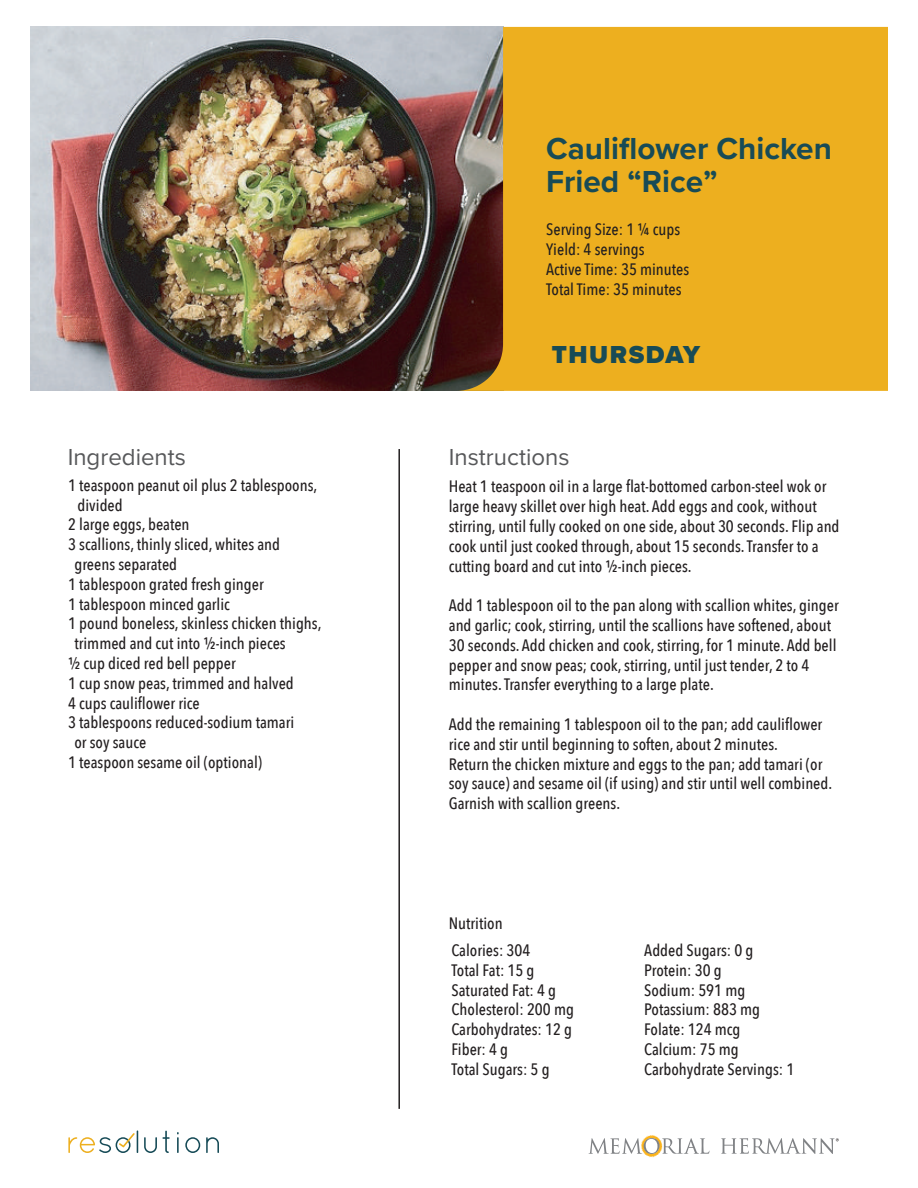
<style>
.page{position:relative;width:918px;height:1188px;background:#fff}
.page>*{position:absolute;margin:0;border:0;box-sizing:border-box;transform-origin:0 0}
.t1{font:700 31.5px/33px "Proxima Nova";color:#184b56}
.t2{font:900 25.5px "Proxima Nova";letter-spacing:.06em;color:#184b56}
.t3{font:24px "Proxima Nova";color:#57585a}
.t4{font:500 16.5px/19.8px "Avenir Next Condensed";color:#231f20}
</style>
<div class="page">
<svg style="left:144px;top:1137px;width:13px;height:16px"></svg>
<svg style="left:163px;top:1131px;width:7px;height:22px"></svg>
<svg style="left:177px;top:1132px;width:2px;height:21px"></svg>
<svg style="left:185px;top:1137px;width:15px;height:16px"></svg>
<svg style="left:206px;top:1137px;width:13px;height:16px"></svg>
<svg style="left:68px;top:1130px;width:70px;height:23px"></svg>
<img style="left:30px;top:27px;width:426px;height:364px">
<svg style="left:456px;top:27px;width:432px;height:364px;background:#dfa424"></svg>
<img style="left:644px;top:1135px;width:15px;height:23px">
<svg style="left:589px;top:1138px;width:120px;height:16px"></svg>
<svg style="left:721px;top:1138px;width:118px;height:16px"></svg>
<hr style="left:398px;top:449px;width:2px;height:660px;background:#231f20">
<h3 class="t3" style="left:68px;top:439px;width:120px">Ingredients</h3>
<p class="t4" style="left:68px;top:475px;width:251px">1 teaspoon peanut oil plus 2 tablespoons,</p>
<p class="t4" style="left:78px;top:495px;width:47px">divided</p>
<p class="t4" style="left:68px;top:515px;width:123px">2 large eggs, beaten</p>
<p class="t4" style="left:68px;top:534px;width:213px">3 scallions, thinly sliced, whites and</p>
<p class="t4" style="left:74px;top:554px;width:104px">greens separated</p>
<p class="t4" style="left:68px;top:574px;width:197px">1 tablespoon grated fresh ginger</p>
<p class="t4" style="left:68px;top:594px;width:163px">1 tablespoon minced garlic</p>
<p class="t4" style="left:68px;top:614px;width:255px">1 pound boneless, skinless chicken thighs,</p>
<p class="t4" style="left:74px;top:633px;width:213px">trimmed and cut into ½-inch pieces</p>
<p class="t4" style="left:68px;top:653px;width:169px">½ cup diced red bell pepper</p>
<p class="t4" style="left:68px;top:673px;width:227px">1 cup snow peas, trimmed and halved</p>
<p class="t4" style="left:68px;top:693px;width:133px">4 cups cauliflower rice</p>
<p class="t4" style="left:68px;top:713px;width:228px">3 tablespoons reduced-sodium tamari</p>
<p class="t4" style="left:74px;top:732px;width:73px">or soy sauce</p>
<p class="t4" style="left:68px;top:752px;width:195px">1 teaspoon sesame oil (optional)</p>
<h1 class="t1" style="left:546px;top:132px;width:287px">Cauliflower Chicken<br>Fried “Rice”</h1>
<p class="t4" style="left:546px;top:220px;width:145px">Serving Size: 1 ¼ cups<br>Yield: 4 servings<br>Active Time: 35 minutes<br>Total Time: 35 minutes</p>
<h2 class="t2" style="left:552px;top:336px;width:150px">THURSDAY</h2>
<h3 class="t3" style="left:449px;top:439px;width:122px">Instructions</h3>
<p class="t4" style="left:449px;top:477px;width:392px">Heat 1 teaspoon oil in a large flat-bottomed carbon-steel wok or large heavy skillet over high heat. Add eggs and cook, without stirring, until fully cooked on one side, about 30 seconds. Flip and cook until just cooked through, about 15 seconds. Transfer to a cutting board and cut into ½-inch pieces.</p>
<p class="t4" style="left:449px;top:595px;width:391px">Add 1 tablespoon oil to the pan along with scallion whites, ginger and garlic; cook, stirring, until the scallions have softened, about 30 seconds. Add chicken and cook, stirring, for 1 minute. Add bell pepper and snow peas; cook, stirring, until just tender, 2 to 4 minutes. Transfer everything to a large plate.</p>
<p class="t4" style="left:449px;top:714px;width:385px">Add the remaining 1 tablespoon oil to the pan; add cauliflower rice and stir until beginning to soften, about 2 minutes.<br>Return the chicken mixture and eggs to the pan; add tamari (or soy sauce) and sesame oil (if using) and stir until well combined.<br>Garnish with scallion greens.</p>
<p class="t4" style="left:449px;top:914px;width:55px">Nutrition</p>
<p class="t4" style="left:452px;top:940px;width:124px">Calories: 304<br>Total Fat: 15 g<br>Saturated Fat: 4 g<br>Cholesterol: 200 mg<br>Carbohydrates: 12 g<br>Fiber: 4 g<br>Total Sugars: 5 g</p>
<p class="t4" style="left:644px;top:940px;width:152px">Added Sugars: 0 g<br>Protein: 30 g<br>Sodium: 591 mg<br>Potassium: 883 mg<br>Folate: 124 mcg<br>Calcium: 75 mg<br>Carbohydrate Servings: 1</p>
</div>
